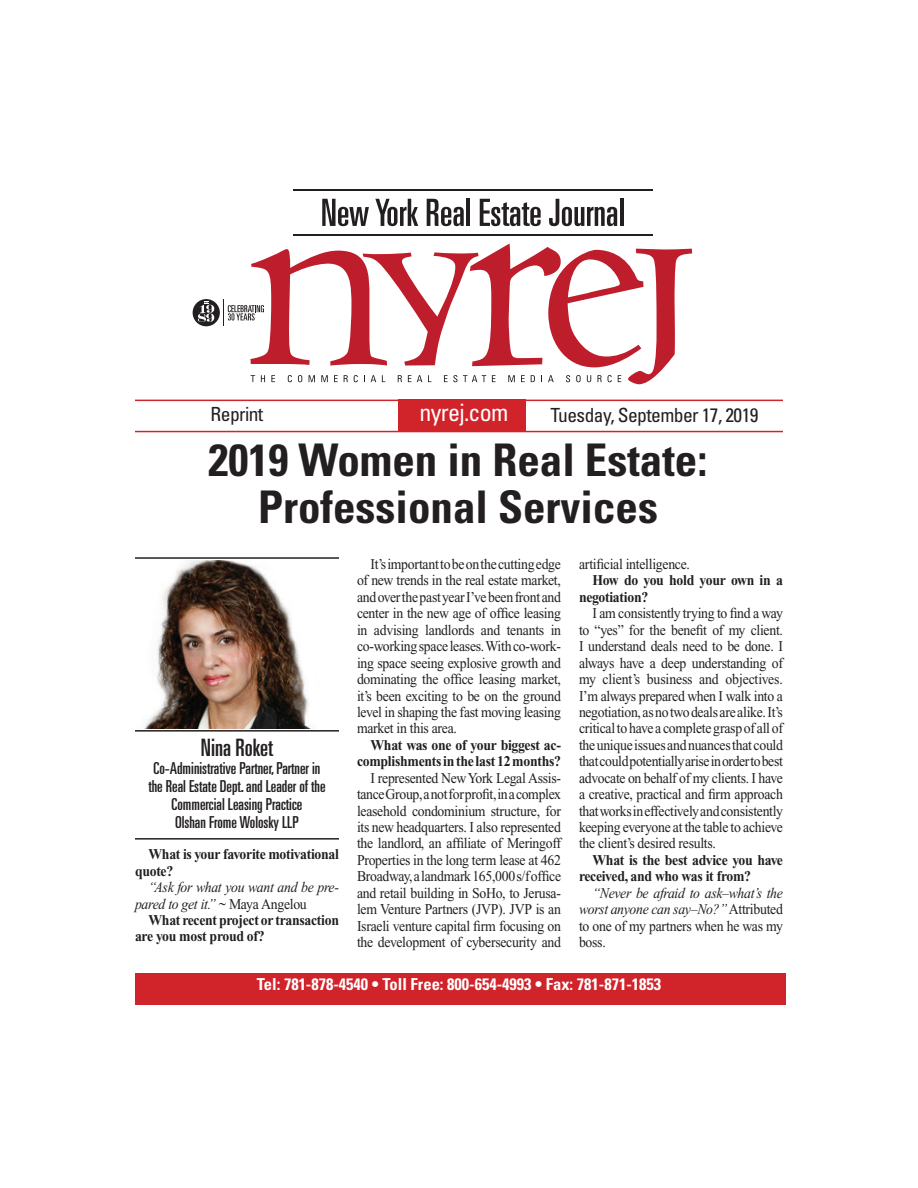
<style>
.page{position:relative;width:918px;height:1188px;background:#fff}
.page>*{position:absolute;margin:0;border:0;box-sizing:border-box;transform-origin:0 0}
.t1{font:700 condensed 45px "Univers";color:#231f20}
.t2{font:ultra-condensed 24px "Univers";color:#231f20}
.universe_head{font:condensed 24px "Univers";letter-spacing:-.03em;color:#fff}
.universe_head-2{font:condensed 19.5px "Univers";letter-spacing:-.03em;color:#231f20}
.t3{font:ultra-condensed 16.5px/18px "Univers";color:#231f20;text-align:center}
.t4{font:700 condensed 16.5px "Univers";color:#fff}
.Body_Copy{font:15px/16.5px "Times New Roman";letter-spacing:-.02em;color:#231f20;text-align:justify;scale:.92 1}
.Body_Copy-2{font:700 15px/16.5px "Times New Roman";letter-spacing:-.02em;color:#231f20;scale:.92 1}
.Body_Copy-3{font:italic 15px/16.5px "Times New Roman";letter-spacing:-.02em;color:#231f20;scale:.92 1}
.s1{font-style:normal}
</style>
<div class="page">
<img style="left:144px;top:561px;width:167px;height:168px">
<hr style="left:294px;top:234px;width:359px;height:2px;background:#231f20">
<hr style="left:294px;top:189px;width:359px;height:2px;background:#231f20">
<svg style="left:322px;top:199px;width:47px;height:27px"></svg>
<svg style="left:375px;top:199px;width:43px;height:27px"></svg>
<svg style="left:427px;top:199px;width:37px;height:27px"></svg>
<hr style="left:466px;top:199px;width:4px;height:27px;background:#231f20">
<svg style="left:480px;top:199px;width:61px;height:27px"></svg>
<svg style="left:549px;top:199px;width:68px;height:27px"></svg>
<hr style="left:620px;top:199px;width:3px;height:27px;background:#231f20">
<div style="left:193px;top:299px;width:27px;height:27px;background:#231f20;border-radius:50%"></div>
<svg style="left:223px;top:243px;width:469px;height:141px"></svg>
<svg style="left:198px;top:301px;width:16px;height:21px"></svg>
<hr style="left:135px;top:400px;width:648px;height:1px;background:#d1232a">
<hr style="left:135px;top:431px;width:648px;height:1px;background:#d1232a">
<div style="left:399px;top:400px;width:127px;height:31px;background:#d1232a"></div>
<div style="left:135px;top:973px;width:650px;height:31px;background:#d1232a"></div>
<hr style="left:135px;top:838px;width:204px;height:2px;background:#231f20">
<hr style="left:135px;top:557px;width:204px;height:2px;background:#231f20">
<hr style="left:135px;top:730px;width:204px;height:2px;background:#231f20">
<p class="universe_head-2" style="left:211px;top:402px;width:54px">Reprint</p>
<p class="universe_head" style="left:420px;top:397px;width:90px">nyrej.com</p>
<p class="universe_head-2" style="left:551px;top:402px;width:209px">Tuesday, September 17, 2019</p>
<p class="t1" style="left:209px;top:433px;width:500px">2019 Women in Real Estate:</p>
<p class="t1" style="left:258px;top:479px;width:401px">Professional Services</p>
<p class="t2" style="left:201px;top:733px;width:74px">Nina Roket</p>
<p class="t3" style="left:148px;top:759px;width:179px">Co-Administrative Partner, Partner in the Real Estate Dept. and Leader of the<br>Commercial Leasing Practice</p>
<p class="t3" style="left:175px;top:813px;width:125px">Olshan Frome Wolosky LLP</p>
<p class="Body_Copy-2" style="left:135px;top:846px;width:223px;text-indent:14px">What is your favorite motivational quote?</p>
<p class="Body_Copy-3" style="left:135px;top:879px;width:223px;text-indent:14px">“Ask for what you want and be pre&shy;pared to get it.” <span class="s1">~ Maya Angelou</span></p>
<p class="Body_Copy-2" style="left:135px;top:912px;width:223px;text-indent:14px">What recent project or transaction are you most proud of?</p>
<p class="Body_Copy" style="left:357px;top:556px;width:223px;text-indent:14px">It’s important to be on the cutting edge of new trends in the real estate market, and over the past year I’ve been front and center in the new age of office leasing in advising landlords and tenants in co-working space leases. With co-work&shy;ing space seeing explosive growth and dominating the office leasing market, it’s been exciting to be on the ground level in shaping the fast moving leasing market in this area.</p>
<p class="Body_Copy-2" style="left:357px;top:737px;width:223px;text-align:right">What was one of your biggest ac&shy;complishments in the last 12 months?</p>
<p class="Body_Copy" style="left:357px;top:769px;width:223px;text-indent:14px">I represented New York Legal Assis&shy;tance Group, a not for profit, in a complex leasehold condominium structure, for its new headquarters. I also represented the landlord, an affiliate of Meringoff Properties in the long term lease at 462<br>Broadway, a landmark 165,000 s/f office and retail building in SoHo, to Jerusa&shy;lem Venture Partners (JVP). JVP is an Israeli venture capital firm focusing on the development of cybersecurity and</p>
<p class="Body_Copy" style="left:579px;top:556px;width:122px">artificial intelligence.</p>
<p class="Body_Copy-2" style="left:579px;top:572px;width:223px;text-indent:14px">How do you hold your own in a negotiation?</p>
<p class="Body_Copy" style="left:579px;top:605px;width:223px;text-indent:14px">I am consistently trying to find a way to “yes” for the benefit of my client.<br>I understand deals need to be done. I always have a deep understanding of my client’s business and objectives.<br>I’m always prepared when I walk into a negotiation, as no two deals are alike. It’s critical to have a complete grasp of all of the unique issues and nuances that could that could potentially arise in order to best advocate on behalf of my clients. I have a creative, practical and firm approach that works in effectively and consistently keeping everyone at the table to achieve the client’s desired results.</p>
<p class="Body_Copy-2" style="left:579px;top:852px;width:223px;text-indent:14px">What is the best advice you have received, and who was it from?</p>
<p class="Body_Copy-3" style="left:579px;top:885px;width:223px;text-align:justify;text-indent:14px">“Never be afraid to ask–what’s the worst anyone can say–No?” <span class="s1">Attributed to one of my partners when he was my boss.</span></p>
<p class="t4" style="left:257px;top:974px;width:406px">Tel: 781-878-4540 • Toll Free: 800-654-4993 • Fax: 781-871-1853</p>
</div>
